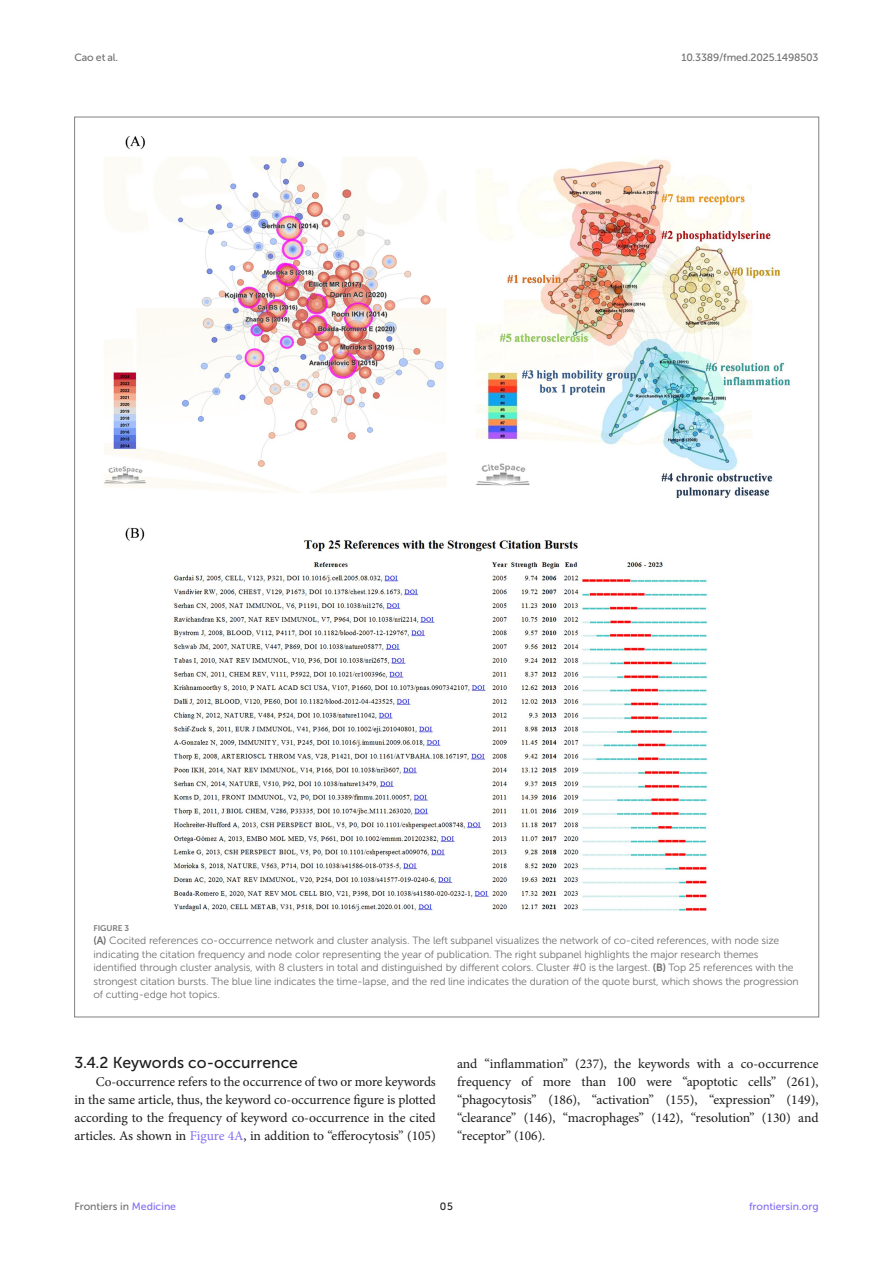
<style>
.page{position:relative;width:893px;height:1263px;background:#fff}
.page>*{position:absolute;margin:0;border:0;box-sizing:border-box;transform-origin:0 0}
.HEAD_3{font:15.75px "Museo Sans 500";color:#1b1c1b}
.TEXT{font:13.5px/18px "Minion Pro";letter-spacing:-.005em;color:#1b1c1b;text-align:justify}
.FIG_LEG{font:10.5px/13.5px "Museo Sans 300";letter-spacing:-.01em;color:#706f70}
.t1{font:10.5px "Museo Sans 500";letter-spacing:-.015em;color:#706f70}
.t2{font:10.5px "Museo Sans 500";color:#856df0}
.t3{font:10.5px "Museo Sans 500";color:#1b1c1b}
.FIG_HD{font:8.25px "Museo Sans 700";letter-spacing:-.01em;color:#7e7f7f}
.s1{font-family:"Museo Sans 700"}
.s2{color:#856df0}
</style>
<div class="page">
<img style="left:104px;top:136px;width:686px;height:775px">
<p class="t1" style="left:74px;top:51px;width:45px">Cao et al.</p>
<p class="t1" style="left:681px;top:51px;width:139px">10.3389/fmed.2025.1498503</p>
<p class="FIG_HD" style="left:94px;top:923px;width:37px">FIGURE 3</p>
<p class="FIG_LEG" style="left:94px;top:934px;width:707px"><span class="s1">(A)</span> Cocited references co-occurrence network and cluster analysis. The left subpanel visualizes the network of co-cited references, with node size indicating the citation frequency and node color representing the year of publication. The right subpanel highlights the major research themes identified through cluster analysis, with 8 clusters in total and distinguished by different colors. Cluster #0 is the largest. <span class="s1">(B)</span> Top 25 references with the strongest citation bursts. The blue line indicates the time-lapse, and the red line indicates the duration of the quote burst, which shows the progression of cutting-edge hot topics.</p>
<p class="HEAD_3" style="left:74px;top:1054px;width:225px">3.4.2 Keywords co-occurrence</p>
<p class="TEXT" style="left:74px;top:1073px;width:363px;text-indent:21px">Co-occurrence refers to the occurrence of two or more keywords in the same article, thus, the keyword co-occurrence figure is plotted according to the frequency of keyword co-occurrence in the cited articles. As shown in <span class="s2">Figure 4A</span>, in addition to “efferocytosis” (105)</p>
<p class="TEXT" style="left:457px;top:1055px;width:363px">and “inflammation” (237), the keywords with a co-occurrence frequency of more than 100 were “apoptotic cells” (261), “phagocytosis” (186), “activation” (155), “expression” (149), “clearance” (146), “macrophages” (142), “resolution” (130) and “receptor” (106).</p>
<p class="t1" style="left:74px;top:1200px;width:103px">Frontiers in <span class="s2">Medicine</span></p>
<p class="t3" style="left:440px;top:1200px;width:14px">05</p>
<p class="t2" style="left:749px;top:1200px;width:71px">frontiersin.org</p>
</div>
